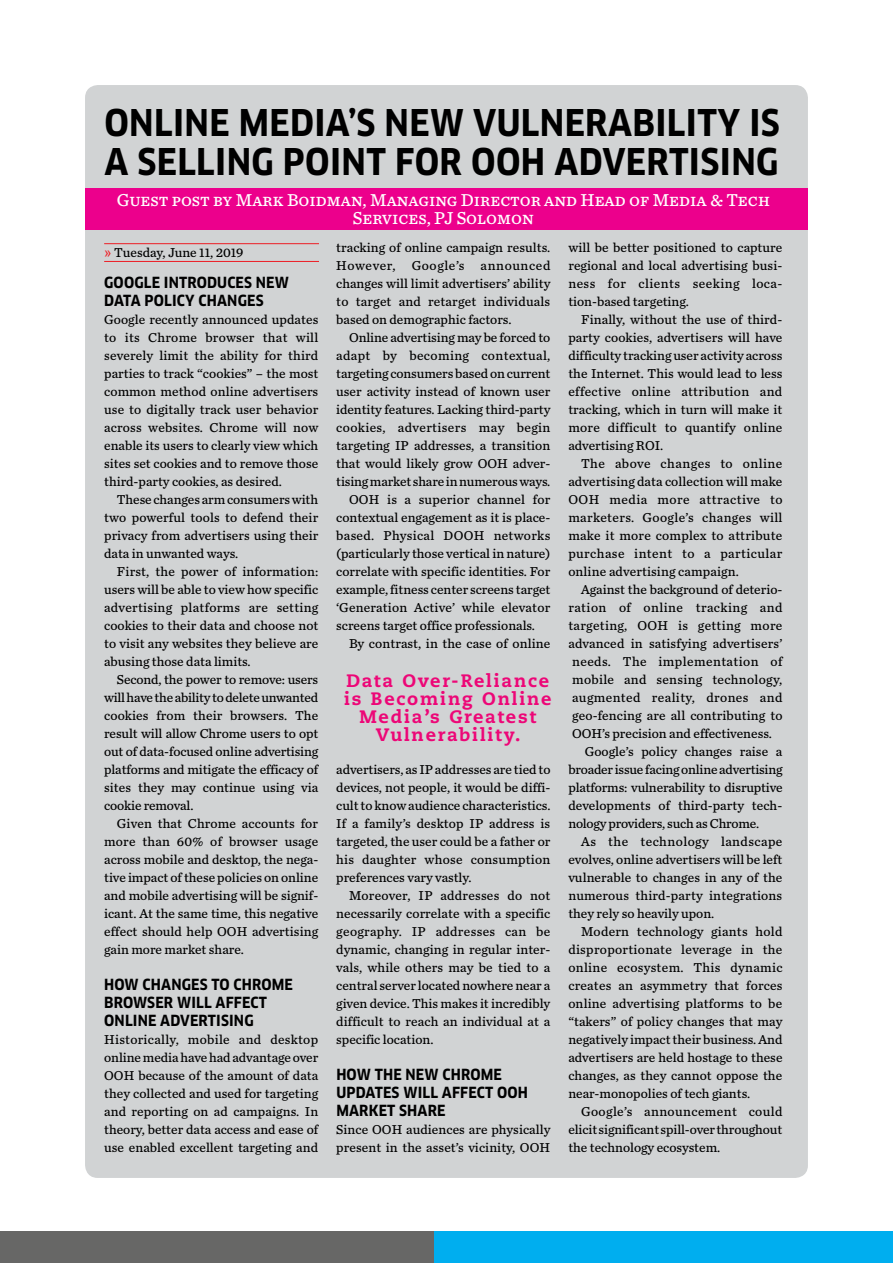
<style>
.page{position:relative;width:893px;height:1263px;background:#fff}
.page>*{position:absolute;margin:0;border:0;box-sizing:border-box;transform-origin:0 0}
.t1{font:700 36px/38.7px "Clan OT Narr";letter-spacing:.01em;color:#000}
.t2{font:18px/18px "Chronicle Text G4 Roman SC";color:#fff;text-align:center}
.t3{font:800 18px/18px "Caecilia";letter-spacing:.1em;color:#ed0677;text-align:center}
.t4{font:700 15px/18px "Clan OT Narr";letter-spacing:.01em;color:#000}
.t5{font:13.5px/18px "Chronicle Text G4";letter-spacing:.005em;color:#000;text-align:justify}
.t6{font:13.5px "Chronicle Text G4";letter-spacing:.025em;color:#000}
.t7{font:13.5px "Chronicle Text G4";letter-spacing:.03em;color:#000}
.t8{font:13.5px "Chronicle Text G4";letter-spacing:-.015em;color:#000}
.t9{font:13.5px "Chronicle Text G4";letter-spacing:.035em;color:#000}
.s1{font-family:"Arial";color:#ed1d24}
</style>
<div class="page">
<div style="left:0;top:1231px;width:435px;height:32px;background:#676766"></div>
<div style="left:435px;top:1231px;width:458px;height:32px;background:#00aeef"></div>
<div style="left:85px;top:85px;width:723px;height:1093px;background:#d1d3d4;border-radius:13px"></div>
<hr style="left:104px;top:243px;width:215px;height:1px;background:#ed1d24">
<hr style="left:104px;top:261px;width:215px;height:1px;background:#ed1d24">
<div style="left:85px;top:189px;width:723px;height:41px;background:#ec008c"></div>
<h1 class="t1" style="left:104px;top:104px;width:677px">ONLINE MEDIA’S NEW VULNERABILITY IS<br>A SELLING POINT FOR OOH ADVERTISING</h1>
<h2 class="t2" style="left:117px;top:190px;width:655px">Guest post by Mark Boidman, Managing Director and Head of Media &amp; Tech<br>Services, PJ Solomon</h2>
<p class="t5" style="left:104px;top:243px;width:141px"><span class="s1">»</span> Tuesday, June 11, 2019</p>
<p class="t4" style="left:104px;top:274px;width:186px">GOOGLE INTRODUCES NEW<br>DATA POLICY CHANGES</p>
<p class="t5" style="left:104px;top:310px;width:216px">Google recently announced updates to its Chrome browser that will severely limit the ability for third parties to track “cookies” – the most common method online advertisers use to digitally track user behavior across websites. Chrome will now enable its users to clearly view which sites set cookies and to remove those third-party cookies, as desired.</p>
<p class="t5" style="left:104px;top:490px;width:216px;text-indent:13px">These changes arm consumers with two powerful tools to defend their privacy from advertisers using their data in unwanted ways.</p>
<p class="t5" style="left:104px;top:562px;width:216px;text-indent:13px">First, the power of information: users will be able to view how specific advertising platforms are setting cookies to their data and choose not to visit any websites they believe are abusing those data limits.</p>
<p class="t5" style="left:104px;top:670px;width:216px;text-indent:13px">Second, the power to remove: users will have the ability to delete unwanted cookies from their browsers. The result will allow Chrome users to opt out of data-focused online advertising platforms and mitigate the efficacy of sites they may continue using via cookie removal.</p>
<p class="t5" style="left:104px;top:814px;width:216px;text-indent:13px">Given that Chrome accounts for more than 60% of browser usage across mobile and desktop, the nega&shy;tive impact of these policies on online and mobile advertising will be signif&shy;icant. At the same time, this negative effect should help OOH advertising gain more market share.</p>
<p class="t4" style="left:104px;top:976px;width:190px">HOW CHANGES TO CHROME<br>BROWSER WILL AFFECT<br>ONLINE ADVERTISING</p>
<p class="t5" style="left:104px;top:1030px;width:216px">Historically, mobile and desktop online media have had advantage over OOH because of the amount of data they collected and used for targeting and reporting on ad campaigns. In theory, better data access and ease of use enabled excellent targeting and</p>
<p class="t5" style="left:336px;top:238px;width:216px">tracking of online campaign results.<br>However, Google’s announced changes will limit advertisers’ ability to target and retarget individuals based on demographic factors.</p>
<p class="t5" style="left:349px;top:328px;width:203px">Online advertising may be forced to</p>
<p class="t7" style="left:336px;top:347px;width:216px">adapt by becoming contextual,</p>
<p class="t5" style="left:336px;top:364px;width:216px">targeting consumers based on current</p>
<p class="t5" style="left:336px;top:382px;width:216px">user activity instead of known user</p>
<p class="t5" style="left:336px;top:400px;width:216px">identity features. Lacking third-party</p>
<p class="t7" style="left:336px;top:419px;width:216px">cookies, advertisers may begin</p>
<p class="t5" style="left:336px;top:436px;width:216px">targeting IP addresses, a transition</p>
<p class="t5" style="left:336px;top:454px;width:216px">that would likely grow OOH adver-</p>
<p class="t5" style="left:336px;top:472px;width:216px">tising market share in numerous ways.</p>
<p class="t5" style="left:349px;top:490px;width:203px">OOH is a superior channel for</p>
<p class="t5" style="left:336px;top:508px;width:216px">contextual engagement as it is place-</p>
<p class="t6" style="left:336px;top:527px;width:216px">based. Physical DOOH networks</p>
<p class="t5" style="left:336px;top:544px;width:216px">(particularly those vertical in nature)</p>
<p class="t5" style="left:336px;top:562px;width:216px">correlate with specific identities. For</p>
<p class="t5" style="left:336px;top:580px;width:216px">example, fitness center screens target</p>
<p class="t5" style="left:336px;top:598px;width:215px">‘Generation Active’ while elevator</p>
<p class="t5" style="left:336px;top:616px;width:200px">screens target office professionals.</p>
<p class="t5" style="left:349px;top:634px;width:203px">By contrast, in the case of online</p>
<h2 class="t3" style="left:344px;top:672px;width:209px">Data Over-Reliance is Becoming Online<br>Media’s Greatest<br>Vulnerability.</h2>
<p class="t5" style="left:336px;top:760px;width:216px">advertisers, as IP addresses are tied to devices, not people, it would be diffi&shy;cult to know audience characteristics.<br>If a family’s desktop IP address is targeted, the user could be a father or his daughter whose consumption preferences vary vastly.</p>
<p class="t5" style="left:336px;top:886px;width:216px;text-indent:13px">Moreover, IP addresses do not necessarily correlate with a specific geography. IP addresses can be dynamic, changing in regular inter&shy;vals, while others may be tied to a central server located nowhere near a given device. This makes it incredibly difficult to reach an individual at a specific location.</p>
<p class="t4" style="left:336px;top:1066px;width:193px">HOW THE NEW CHROME<br>UPDATES WILL AFFECT OOH<br>MARKET SHARE</p>
<p class="t5" style="left:336px;top:1120px;width:216px">Since OOH audiences are physically present in the asset’s vicinity, OOH</p>
<p class="t5" style="left:568px;top:238px;width:216px">will be better positioned to capture regional and local advertising busi&shy;ness for clients seeking loca&shy;tion-based targeting.</p>
<p class="t5" style="left:568px;top:310px;width:216px;text-indent:13px">Finally, without the use of third&shy;party cookies, advertisers will have difficulty tracking user activity across the Internet. This would lead to less effective online attribution and tracking, which in turn will make it more difficult to quantify online advertising ROI.</p>
<p class="t5" style="left:568px;top:454px;width:216px;text-indent:13px">The above changes to online advertising data collection will make OOH media more attractive to marketers. Google’s changes will make it more complex to attribute purchase intent to a particular online advertising campaign.</p>
<p class="t5" style="left:581px;top:580px;width:203px">Against the background of deterio-</p>
<p class="t9" style="left:568px;top:599px;width:216px">ration of online tracking and</p>
<p class="t6" style="left:568px;top:617px;width:216px">targeting, OOH is getting more</p>
<p class="t5" style="left:568px;top:634px;width:216px">advanced in satisfying advertisers’</p>
<p class="t7" style="left:572px;top:653px;width:212px">needs. The implementation of</p>
<p class="t6" style="left:572px;top:671px;width:212px">mobile and sensing technology,</p>
<p class="t7" style="left:572px;top:689px;width:212px">augmented reality, drones and</p>
<p class="t5" style="left:572px;top:706px;width:212px">geo-fencing are all contributing to</p>
<p class="t5" style="left:572px;top:724px;width:201px">OOH’s precision and effectiveness.</p>
<p class="t5" style="left:585px;top:742px;width:199px">Google’s policy changes raise a</p>
<p class="t8" style="left:568px;top:761px;width:216px">broader issue facing online advertising</p>
<p class="t5" style="left:568px;top:778px;width:216px">platforms: vulnerability to disruptive</p>
<p class="t5" style="left:568px;top:796px;width:215px">developments of third-party tech-</p>
<p class="t8" style="left:568px;top:815px;width:192px">nology providers, such as Chrome.</p>
<p class="t9" style="left:581px;top:833px;width:203px">As the technology landscape</p>
<p class="t5" style="left:568px;top:850px;width:216px">evolves, online advertisers will be left</p>
<p class="t5" style="left:568px;top:868px;width:216px">vulnerable to changes in any of the</p>
<p class="t5" style="left:568px;top:886px;width:215px">numerous third-party integrations</p>
<p class="t5" style="left:568px;top:904px;width:148px">they rely so heavily upon.</p>
<p class="t5" style="left:581px;top:922px;width:203px">Modern technology giants hold</p>
<p class="t6" style="left:568px;top:941px;width:216px">disproportionate leverage in the</p>
<p class="t6" style="left:568px;top:959px;width:216px">online ecosystem. This dynamic</p>
<p class="t5" style="left:568px;top:976px;width:216px">creates an asymmetry that forces</p>
<p class="t5" style="left:568px;top:994px;width:215px">online advertising platforms to be</p>
<p class="t5" style="left:568px;top:1012px;width:216px">“takers” of policy changes that may</p>
<p class="t5" style="left:568px;top:1030px;width:216px">negatively impact their business. And</p>
<p class="t5" style="left:568px;top:1048px;width:216px">advertisers are held hostage to these</p>
<p class="t5" style="left:568px;top:1066px;width:215px">changes, as they cannot oppose the</p>
<p class="t5" style="left:568px;top:1084px;width:183px">near-monopolies of tech giants.</p>
<p class="t7" style="left:581px;top:1103px;width:203px">Google’s announcement could</p>
<p class="t5" style="left:568px;top:1120px;width:215px">elicit significant spill-over throughout</p>
<p class="t5" style="left:568px;top:1138px;width:153px">the technology ecosystem.</p>
</div>
